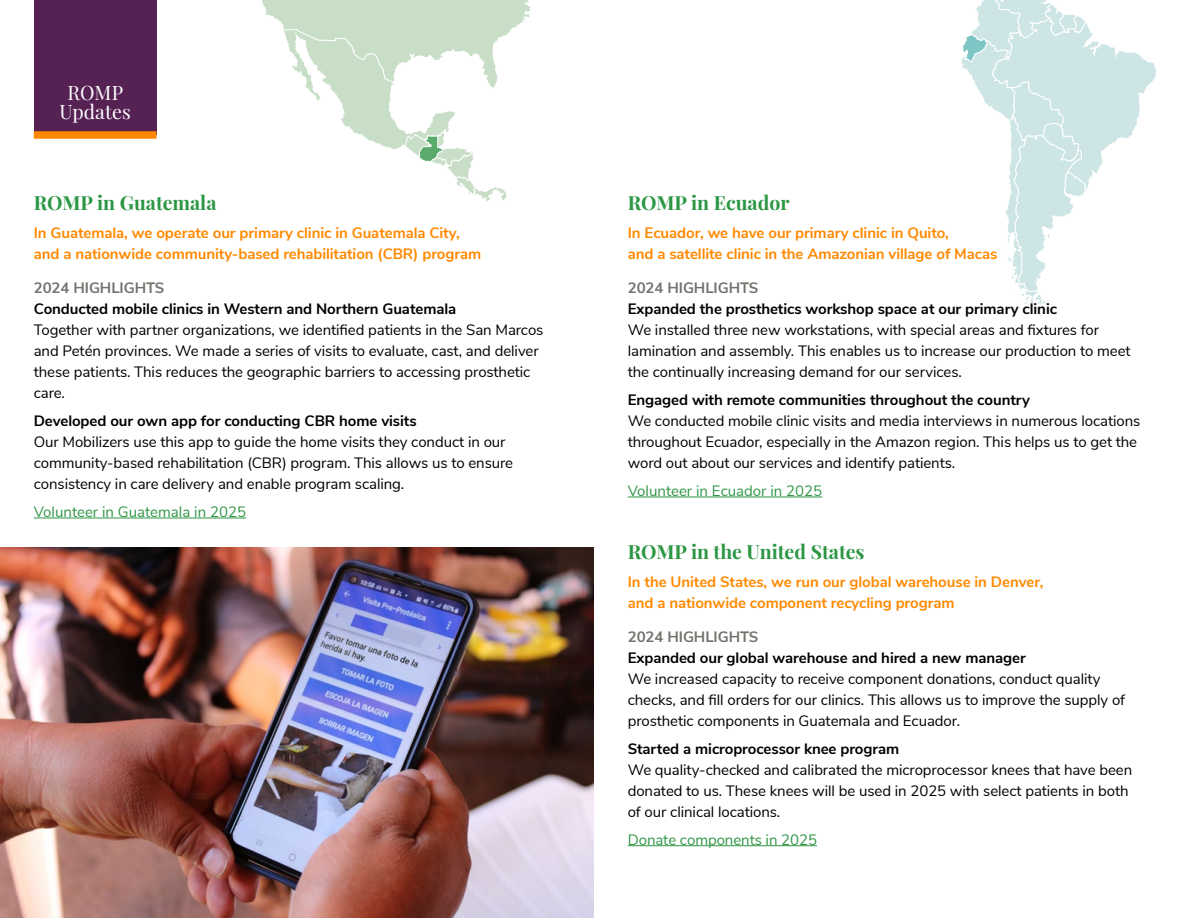
<style>
.page{position:relative;width:1188px;height:918px;background:#fff}
.page>*{position:absolute;margin:0;border:0;box-sizing:border-box;transform-origin:0 0}
.t1{font:700 19.5px "Playfair Display";color:#2b9643}
.t2{font:19.5px/19.5px "Playfair Display";letter-spacing:.005em;color:#fff;text-align:center}
.t3{font:15px/21px "Nunito Sans";letter-spacing:-.005em;color:#000}
.t4{font:700 15px/21px "Nunito Sans";letter-spacing:-.005em;color:#ff8900}
.t5{font:700 15px "Nunito Sans";letter-spacing:-.005em;color:#000}
.t6{font:15px "Nunito Sans";color:#319647}
.t7{font:700 15px "Nunito Sans";letter-spacing:-.005em;color:#73726d}
</style>
<div class="page">
<svg style="left:961px;top:0;width:195px;height:303px"></svg>
<hr style="left:628px;top:497px;width:194px;height:1px;background:#319647">
<hr style="left:628px;top:845px;width:189px;height:1px;background:#319647">
<hr style="left:34px;top:518px;width:212px;height:1px;background:#319647">
<div style="left:34px;top:0;width:122px;height:135px;background:#562254"></div>
<img style="left:0;top:548px;width:594px;height:370px">
<div style="left:34px;top:131px;width:122px;height:8px;background:#f80"></div>
<svg style="left:261px;top:0;width:270px;height:201px"></svg>
<h1 class="t2" style="left:59px;top:81px;width:73px">ROMP<br>Updates</h1>
<h1 class="t1" style="left:34px;top:187px;width:184px">ROMP in Guatemala</h1>
<p class="t4" style="left:34px;top:221px;width:449px">In Guatemala, we operate our primary clinic in Guatemala City, and a nationwide community-based rehabilitation (CBR) program</p>
<p class="t7" style="left:34px;top:277px;width:132px">2024 HIGHLIGHTS</p>
<p class="t5" style="left:34px;top:298px;width:424px">Conducted mobile clinics in Western and Northern Guatemala</p>
<p class="t3" style="left:34px;top:319px;width:511px">Together with partner organizations, we identified patients in the San Marcos and Petén provinces. We made a series of visits to evaluate, cast, and deliver these patients. This reduces the geographic barriers to accessing prosthetic care.</p>
<p class="t5" style="left:34px;top:410px;width:384px">Developed our own app for conducting CBR home visits</p>
<p class="t3" style="left:34px;top:430px;width:481px">Our Mobilizers use this app to guide the home visits they conduct in our community-based rehabilitation (CBR) program. This allows us to ensure consistency in care delivery and enable program scaling.</p>
<p class="t6" style="left:34px;top:501px;width:214px">Volunteer in Guatemala in 2025</p>
<h1 class="t1" style="left:628px;top:187px;width:163px">ROMP in Ecuador</h1>
<p class="t4" style="left:628px;top:221px;width:371px">In Ecuador, we have our primary clinic in Quito,<br>and a satellite clinic in the Amazonian village of Macas</p>
<p class="t7" style="left:628px;top:277px;width:132px">2024 HIGHLIGHTS</p>
<p class="t5" style="left:628px;top:298px;width:431px">Expanded the prosthetics workshop space at our primary clinic</p>
<p class="t3" style="left:628px;top:319px;width:504px">We installed three new workstations, with special areas and fixtures for lamination and assembly. This enables us to increase our production to meet the continually increasing demand for our services.</p>
<p class="t5" style="left:628px;top:389px;width:404px">Engaged with remote communities throughout the country</p>
<p class="t3" style="left:628px;top:409px;width:514px">We conducted mobile clinic visits and media interviews in numerous locations throughout Ecuador, especially in the Amazon region. This helps us to get the word out about our services and identify patients.</p>
<p class="t6" style="left:628px;top:480px;width:196px">Volunteer in Ecuador in 2025</p>
<h1 class="t1" style="left:628px;top:536px;width:238px">ROMP in the United States</h1>
<p class="t4" style="left:628px;top:570px;width:417px">In the United States, we run our global warehouse in Denver, and a nationwide component recycling program</p>
<p class="t7" style="left:628px;top:626px;width:132px">2024 HIGHLIGHTS</p>
<p class="t5" style="left:628px;top:647px;width:399px">Expanded our global warehouse and hired a new manager</p>
<p class="t3" style="left:628px;top:667px;width:499px">We increased capacity to receive component donations, conduct quality checks, and fill orders for our clinics. This allows us to improve the supply of prosthetic components in Guatemala and Ecuador.</p>
<p class="t5" style="left:628px;top:738px;width:273px">Started a microprocessor knee program</p>
<p class="t3" style="left:628px;top:758px;width:506px">We quality-checked and calibrated the microprocessor knees that have been donated to us. These knees will be used in 2025 with select patients in both of our clinical locations.</p>
<p class="t6" style="left:628px;top:828px;width:191px">Donate components in 2025</p>
</div>
